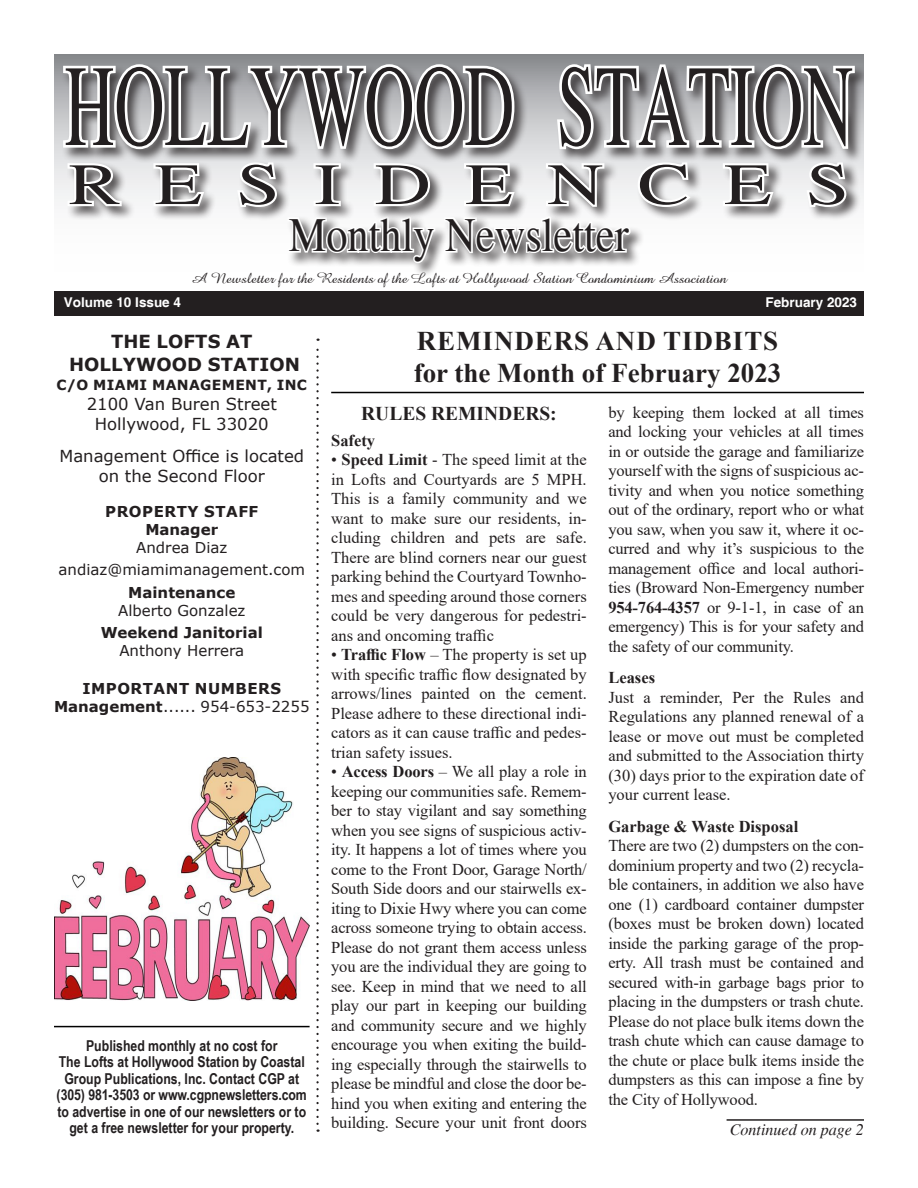
<style>
.page{position:relative;width:918px;height:1188px;background:#fff}
.page>*{position:absolute;margin:0;border:0;box-sizing:border-box;transform-origin:0 0}
.t1{font:115.65px "Times";color:#231f20;scale:.6 1}
.t2{font:58.35px "Times";letter-spacing:.44em;color:#231f20;scale:1.33 1}
.t3{font:48.6px "Times";color:#231f20;scale:.87 1}
.t4{font:700 27px "Times New Roman";color:#231f20}
.t5{font:700 27px "Times New Roman";letter-spacing:.035em;color:#231f20}
.t6{font:700 19.5px "Times New Roman";color:#231f20}
.t7{font:700 18px "Verdana";letter-spacing:.005em;color:#231f20}
.Normal__Web{font:16.5px/19.5px "Times New Roman";letter-spacing:-.01em;color:#231f20;text-align:justify}
.No_Spacing{font:16.5px/19.5px "Times New Roman";color:#231f20;text-align:justify}
.t8{font:16.5px/19.8px "Verdana";color:#231f20;text-align:center}
.t9{font:700 16.5px "Times New Roman";color:#231f20}
.t10{font:italic 16.05px "Times";color:#231f20}
.t11{font:700 15px/16.5px "Arial Narrow";color:#231f20;text-align:center}
.t12{font:15px/18px "Verdana";color:#231f20;text-align:center}
.t13{font:15px "Amazone BT";color:#231f20}
.t14{font:700 15px/18px "Verdana";color:#231f20;text-align:center}
.t15{font:700 15px "Verdana";letter-spacing:.035em;color:#231f20}
.t16{font:700 13.95px "Verdana";letter-spacing:.025em;color:#231f20}
.t17{font:700 13.5px "Helvetica";color:#fff}
.s1{font-weight:700}
.s2{font-weight:400}
</style>
<div class="page">
<svg style="left:54px;top:54px;width:810px;height:148px;background:#97989b"></svg>
<div style="left:54px;top:291px;width:810px;height:25px;background:#231f20"></div>
<svg style="left:60px;top:61px;width:797px;height:214px"></svg>
<svg style="left:316px;top:339px;width:3px;height:785px"></svg>
<hr style="left:54px;top:1026px;width:256px;height:1px;background:#000">
<img style="left:54px;top:757px;width:256px;height:244px">
<hr style="left:331px;top:392px;width:533px;height:1px;background:#000">
<hr style="left:727px;top:1119px;width:137px;height:2px;background:#231f20">
<p class="t1" style="left:64px;top:41px;width:1316px">HOLLYWOOD STATION</p>
<p class="t2" style="left:68px;top:152px;width:589px">RESIDENCES</p>
<p class="t3" style="left:289px;top:207px;width:393px">Monthly Newsletter</p>
<p class="t13" style="left:191px;top:270px;width:538px">A Newsletter for the Residents of the Lofts at Hollywood Station Condominium Association</p>
<p class="t17" style="left:64px;top:294px;width:119px">Volume 10 Issue 4</p>
<p class="t17" style="left:766px;top:294px;width:93px">February 2023</p>
<p class="t7" style="left:111px;top:328px;width:143px">THE LOFTS AT</p>
<p class="t7" style="left:69px;top:352px;width:233px">HOLLYWOOD STATION</p>
<p class="t16" style="left:57px;top:376px;width:252px">C/O MIAMI MANAGEMENT, INC</p>
<p class="t8" style="left:87px;top:394px;width:192px">2100 Van Buren Street</p>
<p class="t8" style="left:95px;top:414px;width:175px">Hollywood, FL 33020</p>
<p class="t8" style="left:59px;top:446px;width:246px">Management Office is located on the Second Floor</p>
<p class="t5" style="left:417px;top:322px;width:363px">REMINDERS AND TIDBITS</p>
<p class="t4" style="left:414px;top:354px;width:369px">for the Month of February 2023</p>
<p class="t6" style="left:361px;top:399px;width:197px">RULES REMINDERS:</p>
<p class="t9" style="left:331px;top:428px;width:45px">Safety</p>
<p class="Normal__Web" style="left:331px;top:450px;width:257px">• <span class="s1">Speed Limit</span> - The speed limit at the in Lofts and Courtyards are 5 MPH.<br>This is a family community and we want to make sure our residents, in&shy;cluding children and pets are safe.<br>There are blind corners near our guest parking behind the Courtyard Townho&shy;mes and speeding around those corners could be very dangerous for pedestri&shy;ans and oncoming traffic</p>
<p class="Normal__Web" style="left:331px;top:645px;width:257px">• <span class="s1">Traffic Flow</span> – The property is set up with specific traffic flow designated by arrows/lines painted on the cement.<br>Please adhere to these directional indi&shy;cators as it can cause traffic and pedes&shy;trian safety issues.</p>
<p class="Normal__Web" style="left:331px;top:762px;width:257px">• <span class="s1">Access Doors</span> – We all play a role in keeping our communities safe. Remem&shy;ber to stay vigilant and say something when you see signs of suspicious activ&shy;ity. It happens a lot of times where you come to the Front Door, Garage North/ South Side doors and our stairwells ex&shy;iting to Dixie Hwy where you can come across someone trying to obtain access.<br>Please do not grant them access unless you are the individual they are going to see. Keep in mind that we need to all play our part in keeping our building and community secure and we highly encourage you when exiting the build&shy;ing especially through the stairwells to please be mindful and close the door be&shy;hind you when exiting and entering the building. Secure your unit front doors</p>
<p class="Normal__Web" style="left:608px;top:402px;width:257px">by keeping them locked at all times and locking your vehicles at all times in or outside the garage and familiarize yourself with the signs of suspicious ac&shy;tivity and when you notice something out of the ordinary, report who or what you saw, when you saw it, where it oc&shy;curred and why it’s suspicious to the management office and local authori&shy;ties (Broward Non-Emergency number <span class="s1">954-764-4357</span> or 9-1-1, in case of an emergency) This is for your safety and the safety of our community.</p>
<p class="t9" style="left:608px;top:666px;width:48px">Leases</p>
<p class="No_Spacing" style="left:608px;top:687px;width:257px">Just a reminder, Per the Rules and Regulations any planned renewal of a lease or move out must be completed and submitted to the Association thirty (30) days prior to the expiration date of your current lease.</p>
<p class="t9" style="left:608px;top:814px;width:191px">Garbage &amp; Waste Disposal</p>
<p class="Normal__Web" style="left:608px;top:836px;width:257px">There are two (2) dumpsters on the con&shy;dominium property and two (2) recycla&shy;ble containers, in addition we also have one (1) cardboard container dumpster (boxes must be broken down) located inside the parking garage of the prop&shy;erty. All trash must be contained and secured with-in garbage bags prior to placing in the dumpsters or trash chute.<br>Please do not place bulk items down the trash chute which can cause damage to the chute or place bulk items inside the dumpsters as this can impose a fine by the City of Hollywood.</p>
<p class="t15" style="left:105px;top:501px;width:155px">PROPERTY STAFF</p>
<p class="t12" style="left:136px;top:520px;width:93px"><span class="s1">Manager<br></span>Andrea Diaz</p>
<p class="t12" style="left:59px;top:561px;width:248px">andiaz@miamimanagement.com</p>
<p class="t12" style="left:118px;top:583px;width:129px"><span class="s1">Maintenance<br></span>Alberto Gonzalez</p>
<p class="t14" style="left:101px;top:623px;width:164px">Weekend Janitorial<br><span class="s2">Anthony Herrera</span></p>
<p class="t15" style="left:82px;top:678px;width:200px">IMPORTANT NUMBERS</p>
<p class="t12" style="left:54px;top:697px;width:257px"><span class="s1">Management</span>...... 954-653-2255</p>
<p class="t11" style="left:57px;top:1036px;width:252px">Published monthly at no cost for<br>The Lofts at Hollywood Station by Coastal Group Publications, Inc. Contact CGP at (305) 981-3503 or www.cgpnewsletters.com to advertise in one of our newsletters or to get a free newsletter for your property.</p>
<p class="t10" style="left:730px;top:1121px;width:136px">Continued on page 2</p>
</div>
